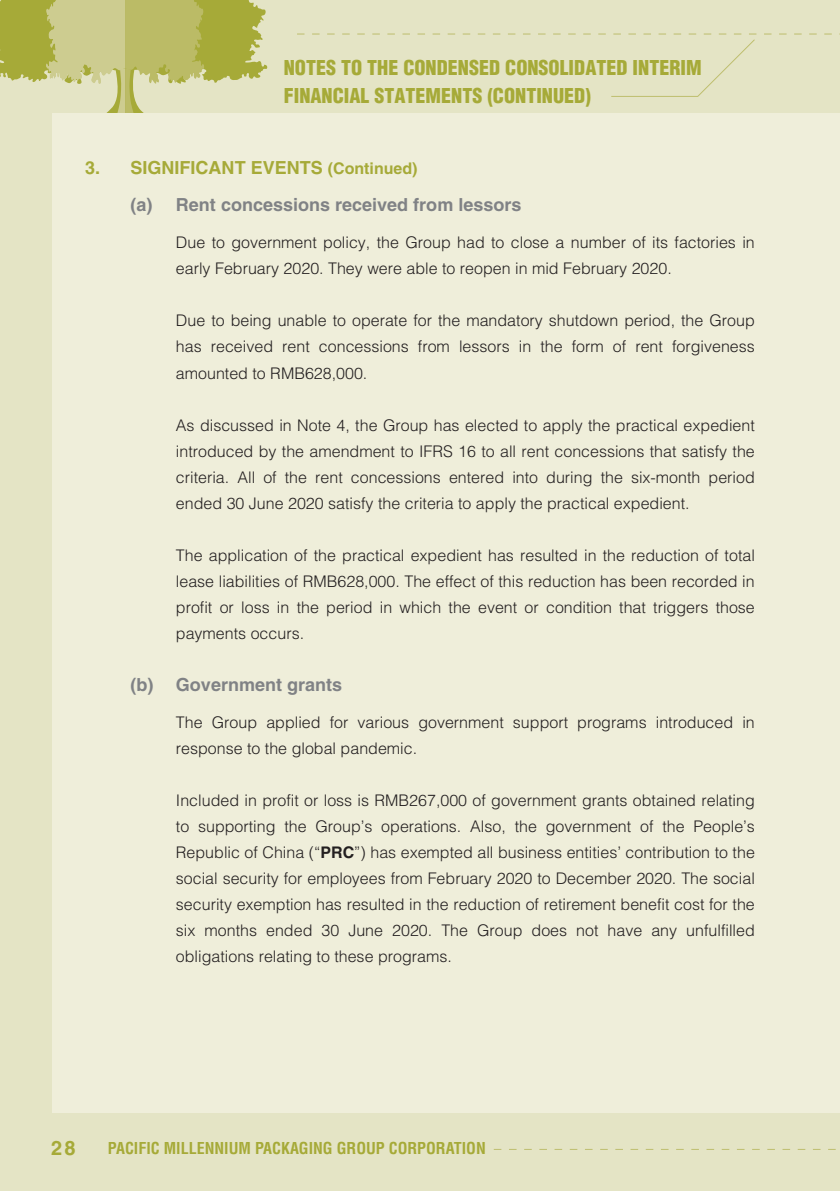
<style>
.page{position:relative;width:840px;height:1191px;background:#fff}
.page>*{position:absolute;margin:0;border:0;box-sizing:border-box;transform-origin:0 0}
.t1{font:900 condensed 20px/28px "Helvetica LT Std";color:#a6aa38}
.t2{font:700 20px "Helvetica LT Std";color:#a6aa38}
.t3{font:700 18px/37.4px "Helvetica LT Std";color:#808285}
.t4{font:300 16px/26px "Helvetica LT Std";color:#231f20;text-align:justify}
.t5{font:700 condensed 16px "Helvetica LT Std";color:#a6aa38}
.s1{color:#a6aa38}
.s2{font-size:16px;color:#a6aa38}
.s3{font-weight:700}
</style>
<div class="page">
<div style="left:0;top:0;width:839px;height:1191px;background:#e4e4c5"></div>
<div style="left:52px;top:113px;width:787px;height:999px;background:#efeeda"></div>
<svg style="left:297px;top:34px;width:535px;height:63px"></svg>
<svg style="left:0;top:0;width:267px;height:113px"></svg>
<p class="t1" style="left:283px;top:53px;width:419px">NOTES TO THE CONDENSED CONSOLIDATED INTERIM<br>FINANCIAL STATEMENTS (CONTINUED)</p>
<p class="t3" style="left:130px;top:148px;width:392px;text-indent:-45px"><span class="s1">3. SIGNIFICANT EVENTS</span> <span class="s2">(Continued)<br></span>(a) Rent concessions received from lessors</p>
<p class="t4" style="left:176px;top:230px;width:580px">Due to government policy, the Group had to close a number of its factories in early February 2020. They were able to reopen in mid February 2020.</p>
<p class="t4" style="left:176px;top:308px;width:580px">Due to being unable to operate for the mandatory shutdown period, the Group has received rent concessions from lessors in the form of rent forgiveness amounted to RMB628,000.</p>
<p class="t4" style="left:176px;top:412px;width:580px">As discussed in Note 4, the Group has elected to apply the practical expedient introduced by the amendment to IFRS 16 to all rent concessions that satisfy the criteria. All of the rent concessions entered into during the six-month period ended 30 June 2020 satisfy the criteria to apply the practical expedient.</p>
<p class="t4" style="left:176px;top:542px;width:580px">The application of the practical expedient has resulted in the reduction of total lease liabilities of RMB628,000. The effect of this reduction has been recorded in profit or loss in the period in which the event or condition that triggers those payments occurs.</p>
<p class="t3" style="left:130px;top:665px;width:213px">(b) Government grants</p>
<p class="t4" style="left:176px;top:709px;width:580px">The Group applied for various government support programs introduced in response to the global pandemic.</p>
<p class="t4" style="left:176px;top:787px;width:580px">Included in profit or loss is RMB267,000 of government grants obtained relating to supporting the Group’s operations. Also, the government of the People’s Republic of China (“<span class="s3">PRC</span>”) has exempted all business entities’ contribution to the social security for employees from February 2020 to December 2020. The social security exemption has resulted in the reduction of retirement benefit cost for the six months ended 30 June 2020. The Group does not have any unfulfilled obligations relating to these programs.</p>
<p class="t2" style="left:51px;top:1135px;width:26px">28</p>
<p class="t5" style="left:108px;top:1138px;width:379px">PACIFIC MILLENNIUM PACKAGING GROUP CORPORATION</p>
</div>
